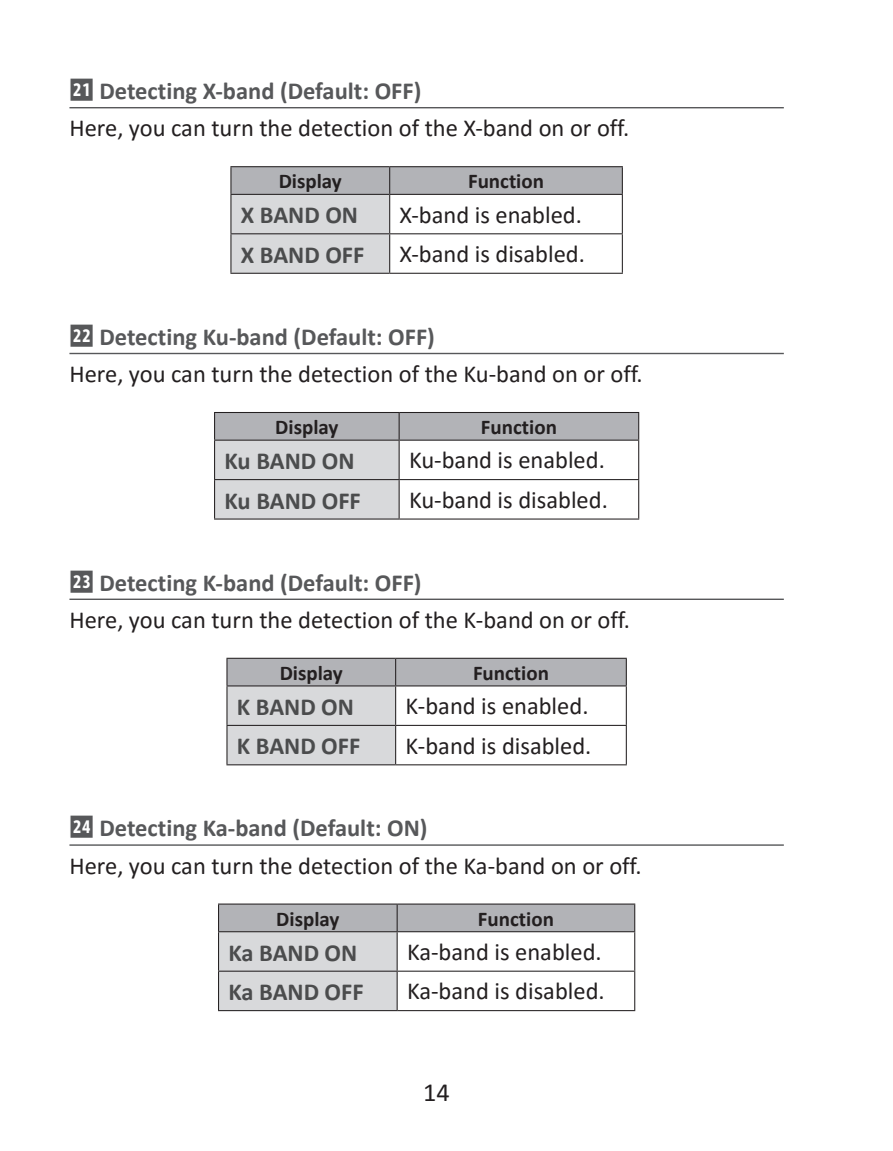
<style>
.page{position:relative;width:893px;height:1151px;background:#fff}
.page>*{position:absolute;margin:0;border:0;box-sizing:border-box;transform-origin:0 0}
.t1{font:26.25px "Calibri";color:#231f20}
.detektor_funkicó_ism{font:24.5px "Calibri";color:#231f20}
.táblázat_alap{font:24.5px "Calibri";color:#231f20}
.detektor_funkció_cím{font:700 24.5px "Calibri";color:#57585a}
.táblázat_jobb_oszlop{font:700 24.5px "Calibri";color:#4b4c4d}
.kijelző_funkció_feli{font:700 21px "Calibri";color:#231f20}
.s1{font-family:"Koz Go Pr 6 N"}
</style>
<div class="page">
<hr style="left:69px;top:107px;width:715px;height:1px;background:#57585a">
<hr style="left:69px;top:353px;width:715px;height:1px;background:#57585a">
<hr style="left:69px;top:599px;width:715px;height:1px;background:#57585a">
<hr style="left:69px;top:844px;width:715px;height:2px;background:#57585a">
<hr style="left:390px;top:273px;width:233px;height:1px;background:#231f20">
<hr style="left:230px;top:166px;width:160px;height:1px;background:#231f20">
<hr style="left:230px;top:167px;width:2px;height:27px;background:#231f20">
<hr style="left:390px;top:166px;width:233px;height:1px;background:#231f20">
<svg style="left:231px;top:167px;width:392px;height:106px"></svg>
<hr style="left:230px;top:194px;width:160px;height:1px;background:#231f20">
<hr style="left:230px;top:195px;width:2px;height:38px;background:#231f20">
<hr style="left:389px;top:195px;width:1px;height:38px;background:#231f20">
<hr style="left:230px;top:233px;width:160px;height:1px;background:#231f20">
<hr style="left:230px;top:234px;width:2px;height:39px;background:#231f20">
<hr style="left:389px;top:234px;width:1px;height:39px;background:#231f20">
<hr style="left:230px;top:273px;width:160px;height:1px;background:#231f20">
<hr style="left:399px;top:518px;width:240px;height:2px;background:#231f20">
<svg style="left:214px;top:412px;width:425px;height:107px"></svg>
<hr style="left:214px;top:440px;width:185px;height:1px;background:#231f20">
<hr style="left:214px;top:441px;width:1px;height:38px;background:#231f20">
<hr style="left:399px;top:441px;width:1px;height:38px;background:#231f20">
<hr style="left:214px;top:479px;width:185px;height:1px;background:#231f20">
<hr style="left:214px;top:480px;width:1px;height:38px;background:#231f20">
<hr style="left:399px;top:480px;width:1px;height:38px;background:#231f20">
<hr style="left:214px;top:518px;width:185px;height:2px;background:#231f20">
<hr style="left:226px;top:658px;width:170px;height:1px;background:#231f20">
<hr style="left:226px;top:659px;width:2px;height:26px;background:#231f20">
<svg style="left:227px;top:658px;width:400px;height:107px"></svg>
<hr style="left:226px;top:685px;width:170px;height:1px;background:#231f20">
<hr style="left:226px;top:686px;width:2px;height:39px;background:#231f20">
<hr style="left:395px;top:686px;width:1px;height:39px;background:#231f20">
<hr style="left:226px;top:725px;width:170px;height:1px;background:#231f20">
<hr style="left:226px;top:726px;width:2px;height:38px;background:#231f20">
<hr style="left:395px;top:726px;width:1px;height:38px;background:#231f20">
<hr style="left:226px;top:764px;width:170px;height:1px;background:#231f20">
<hr style="left:218px;top:903px;width:179px;height:2px;background:#231f20">
<hr style="left:397px;top:903px;width:238px;height:2px;background:#231f20">
<svg style="left:218px;top:904px;width:417px;height:107px"></svg>
<hr style="left:218px;top:931px;width:179px;height:1px;background:#231f20">
<hr style="left:218px;top:932px;width:1px;height:39px;background:#231f20">
<hr style="left:397px;top:932px;width:1px;height:39px;background:#231f20">
<hr style="left:218px;top:970px;width:179px;height:2px;background:#231f20">
<hr style="left:218px;top:972px;width:1px;height:38px;background:#231f20">
<hr style="left:397px;top:972px;width:1px;height:38px;background:#231f20">
<hr style="left:218px;top:1010px;width:179px;height:1px;background:#231f20">
<p class="detektor_funkció_cím" style="left:69px;top:74px;width:353px"><span class="s1">㉑</span> Detecting X-band (Default: OFF)</p>
<p class="detektor_funkicó_ism" style="left:69px;top:111px;width:561px">Here, you can turn the detection of the X-band on or off.</p>
<p class="kijelző_funkció_feli" style="left:279px;top:167px;width:65px">Display</p>
<p class="kijelző_funkció_feli" style="left:468px;top:167px;width:77px">Function</p>
<p class="táblázat_jobb_oszlop" style="left:241px;top:198px;width:119px">X BAND ON</p>
<p class="táblázat_alap" style="left:400px;top:198px;width:184px">X-band is enabled.</p>
<p class="táblázat_jobb_oszlop" style="left:241px;top:237px;width:125px">X BAND OFF</p>
<p class="táblázat_alap" style="left:400px;top:237px;width:187px">X-band is disabled.</p>
<p class="detektor_funkció_cím" style="left:69px;top:319px;width:367px"><span class="s1">㉒</span> Detecting Ku-band (Default: OFF)</p>
<p class="detektor_funkicó_ism" style="left:69px;top:357px;width:575px">Here, you can turn the detection of the Ku-band on or off.</p>
<p class="kijelző_funkció_feli" style="left:275px;top:412px;width:65px">Display</p>
<p class="kijelző_funkció_feli" style="left:481px;top:412px;width:77px">Function</p>
<p class="táblázat_jobb_oszlop" style="left:224px;top:444px;width:131px">Ku BAND ON</p>
<p class="táblázat_alap" style="left:409px;top:443px;width:197px">Ku-band is enabled.</p>
<p class="táblázat_jobb_oszlop" style="left:224px;top:483px;width:138px">Ku BAND OFF</p>
<p class="táblázat_alap" style="left:409px;top:483px;width:200px">Ku-band is disabled.</p>
<p class="detektor_funkció_cím" style="left:69px;top:565px;width:354px"><span class="s1">㉓</span> Detecting K-band (Default: OFF)</p>
<p class="detektor_funkicó_ism" style="left:69px;top:603px;width:562px">Here, you can turn the detection of the K-band on or off.</p>
<p class="kijelző_funkció_feli" style="left:280px;top:658px;width:65px">Display</p>
<p class="kijelző_funkció_feli" style="left:473px;top:658px;width:77px">Function</p>
<p class="táblázat_jobb_oszlop" style="left:237px;top:689px;width:119px">K BAND ON</p>
<p class="táblázat_alap" style="left:406px;top:689px;width:184px">K-band is enabled.</p>
<p class="táblázat_jobb_oszlop" style="left:237px;top:729px;width:125px">K BAND OFF</p>
<p class="táblázat_alap" style="left:406px;top:728px;width:187px">K-band is disabled.</p>
<p class="detektor_funkció_cím" style="left:69px;top:811px;width:360px"><span class="s1">㉔</span> Detecting Ka-band (Default: ON)</p>
<p class="detektor_funkicó_ism" style="left:69px;top:849px;width:574px">Here, you can turn the detection of the Ka-band on or off.</p>
<p class="kijelző_funkció_feli" style="left:276px;top:904px;width:65px">Display</p>
<p class="kijelző_funkció_feli" style="left:478px;top:904px;width:77px">Function</p>
<p class="táblázat_jobb_oszlop" style="left:228px;top:935px;width:130px">Ka BAND ON</p>
<p class="táblázat_alap" style="left:407px;top:935px;width:196px">Ka-band is enabled.</p>
<p class="táblázat_jobb_oszlop" style="left:228px;top:975px;width:137px">Ka BAND OFF</p>
<p class="táblázat_alap" style="left:407px;top:974px;width:199px">Ka-band is disabled.</p>
<p class="t1" style="left:423px;top:1074px;width:28px">14</p>
</div>
